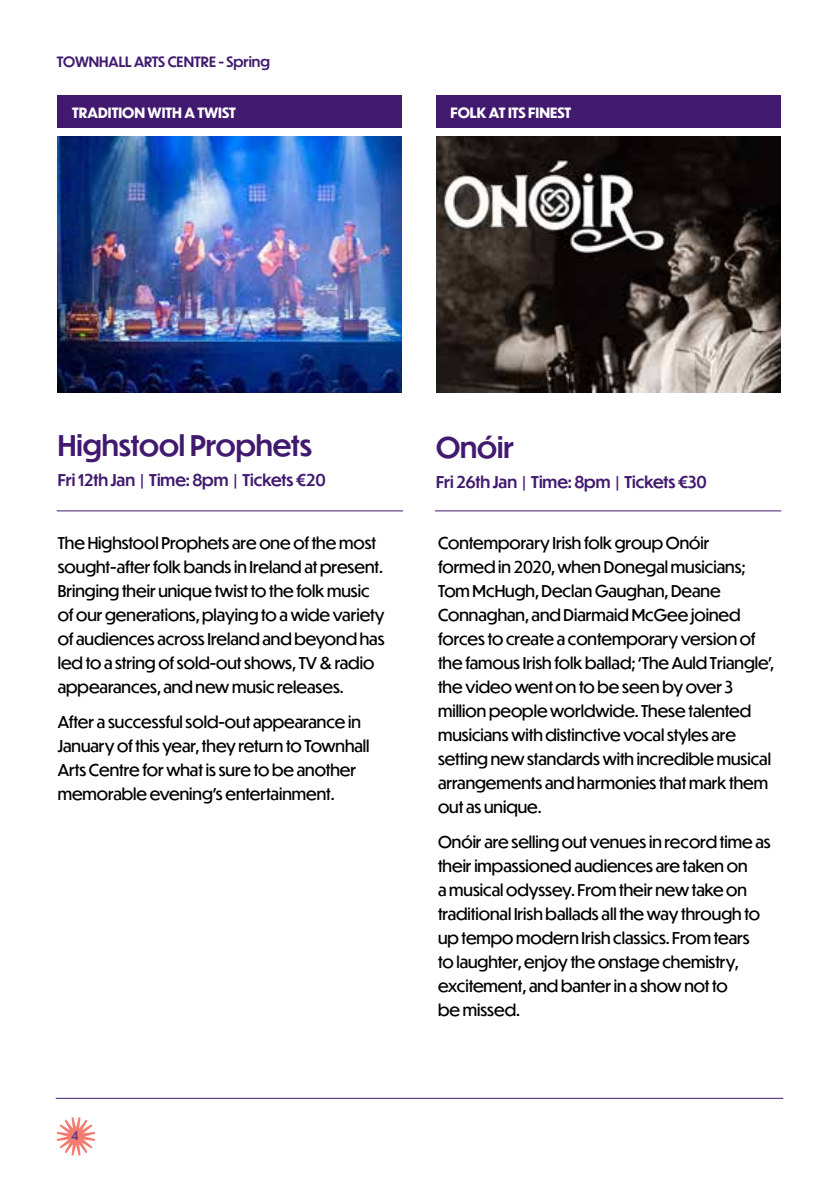
<style>
.page{position:relative;width:840px;height:1191px;background:#fff}
.page>*{position:absolute;margin:0;border:0;box-sizing:border-box;transform-origin:0 0}
.t1{font:500 28px "Dunbar Tall";color:#411a6f}
.t2{font:16px/24px "Dunbar Tall";color:#000}
.t3{font:500 16px "Dunbar Tall";color:#411a6f}
.t4{font:700 14px "Dunbar Tall";color:#fff}
.t5{font:500 14px "Dunbar Tall";color:#411a6f}
.t6{font:500 12px "Dunbar Tall";color:#5a3e82}
</style>
<div class="page">
<hr style="left:56px;top:1098px;width:726px;height:1px;background:#411a6f">
<svg style="left:57px;top:1117px;width:38px;height:38px"></svg>
<img style="left:58px;top:137px;width:344px;height:255px">
<img style="left:436px;top:137px;width:343px;height:255px">
<hr style="left:57px;top:510px;width:346px;height:1px;background:#411a6f">
<hr style="left:435px;top:510px;width:345px;height:1px;background:#411a6f">
<div style="left:58px;top:95px;width:344px;height:33px;background:#411a6f"></div>
<div style="left:436px;top:95px;width:343px;height:33px;background:#411a6f"></div>
<p class="t5" style="left:57px;top:52px;width:215px">TOWNHALL ARTS CENTRE - Spring</p>
<p class="t4" style="left:72px;top:102px;width:165px">TRADITION WITH A TWIST</p>
<p class="t4" style="left:450px;top:102px;width:122px">FOLK AT ITS FINEST</p>
<h1 class="t1" style="left:58px;top:425px;width:256px">Highstool Prophets</h1>
<p class="t3" style="left:58px;top:468px;width:269px">Fri 12th Jan | Time: 8pm | Tickets €20</p>
<p class="t2" style="left:58px;top:530px;width:328px">The Highstool Prophets are one of the most sought-after folk bands in Ireland at present.<br>Bringing their unique twist to the folk music of our generations, playing to a wide variety of audiences across Ireland and beyond has led to a string of sold-out shows, TV &amp; radio appearances, and new music releases.</p>
<p class="t2" style="left:58px;top:709px;width:313px">After a successful sold-out appearance in January of this year, they return to Townhall Arts Centre for what is sure to be another memorable evening’s entertainment.</p>
<p class="t6" style="left:71px;top:1126px;width:9px">4</p>
<h1 class="t1" style="left:436px;top:427px;width:79px">Onóir</h1>
<p class="t3" style="left:436px;top:470px;width:272px">Fri 26th Jan | Time: 8pm | Tickets €30</p>
<p class="t2" style="left:438px;top:530px;width:338px">Contemporary Irish folk group Onóir<br>formed in 2020, when Donegal musicians; Tom McHugh, Declan Gaughan, Deane Connaghan, and Diarmaid McGee joined forces to create a contemporary version of the famous Irish folk ballad; ‘The Auld Triangle’, the video went on to be seen by over 3 million people worldwide. These talented musicians with distinctive vocal styles are setting new standards with incredible musical arrangements and harmonies that mark them out as unique.</p>
<p class="t2" style="left:438px;top:829px;width:334px">Onóir are selling out venues in record time as their impassioned audiences are taken on<br>a musical odyssey. From their new take on traditional Irish ballads all the way through to up tempo modern Irish classics. From tears<br>to laughter, enjoy the onstage chemistry, excitement, and banter in a show not to<br>be missed.</p>
</div>
